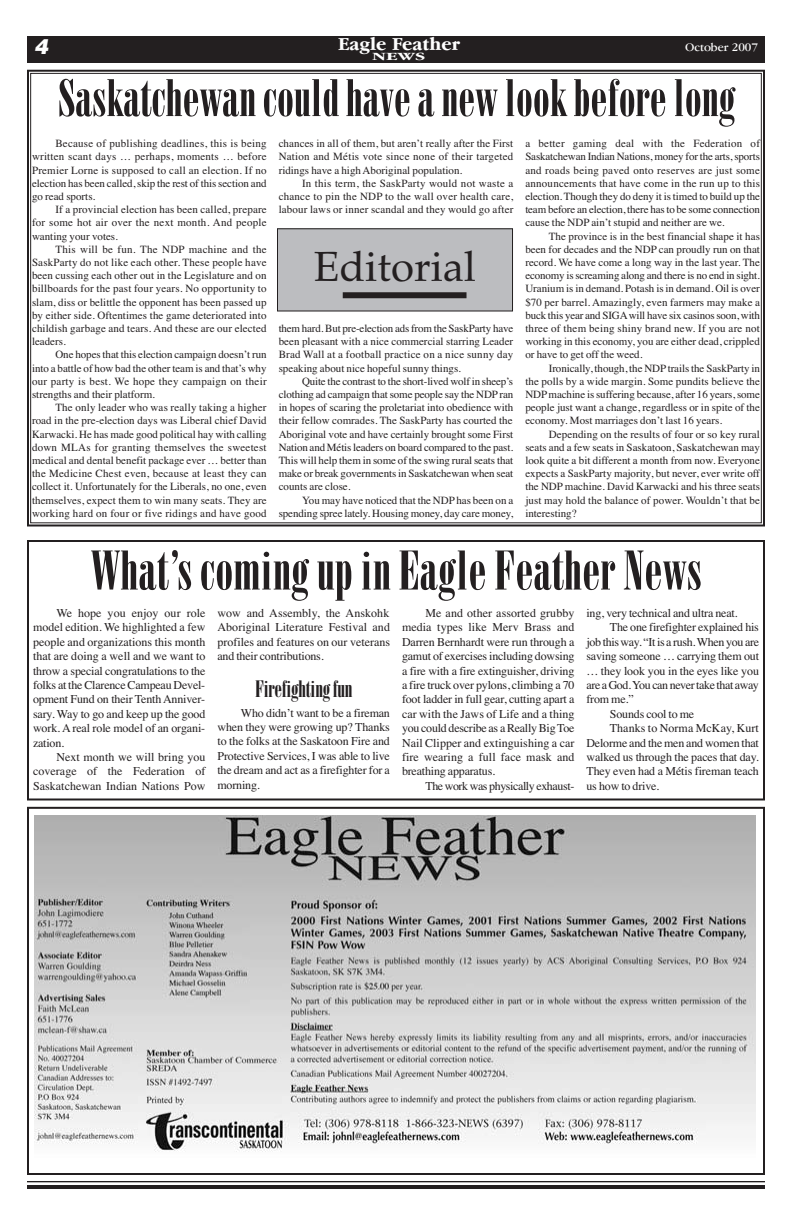
<style>
.page{position:relative;width:792px;height:1224px;background:#fff}
.page>*{position:absolute;margin:0;border:0;box-sizing:border-box;transform-origin:0 0}
.t1{font:54px "Bodoni Poster Compressed";letter-spacing:.005em;color:#231f20}
.t2{font:51px "Bodoni Poster Compressed";color:#231f20}
.t3{font:42px "Palatino";color:#231f20}
.t4{font:23px "Bodoni Poster Compressed";letter-spacing:-.015em;color:#231f20}
.t5{font:italic 900 21px "Helvetica";color:#fff}
.t6{font:700 19px "Garamond IT Cby BT";color:#fff}
.t7{font:12px/14.4px "Times";letter-spacing:-.015em;color:#231f20;text-align:justify}
.t8{font:12px "Times";letter-spacing:-.035em;color:#231f20}
.t9{font:12px "Times";letter-spacing:.005em;color:#231f20}
.t10{font:12px "Garamond IT Cby BT";color:#fff}
.t11{font:700 11.4px "Garamond IT Cby BT";color:#fff;scale:1.67 1}
.t12{font:11px/13.2px "Times";color:#231f20;text-align:justify}
</style>
<div class="page">
<div style="left:27px;top:36px;width:738px;height:27px;background:#231f20"></div>
<hr style="left:27px;top:1181px;width:738px;height:1px;background:#231f20">
<hr style="left:27px;top:1185px;width:738px;height:4px;background:#231f20">
<div style="left:27px;top:70px;width:738px;height:456px;border:2px solid #231f20"></div>
<div style="left:278px;top:229px;width:235px;height:82px;background:#bcbdc0"></div>
<div style="left:277px;top:228px;width:236px;height:84px;border:1px solid #231f20"></div>
<div style="left:343px;top:292px;width:124px;height:6px;background:#231f20"></div>
<img style="left:34px;top:816px;width:721px;height:336px">
<div style="left:27px;top:807px;width:738px;height:368px;border:2px solid #231f20"></div>
<div style="left:27px;top:540px;width:738px;height:260px;border:2px solid #231f20"></div>
<h3 class="t5" style="left:34px;top:34px;width:16px">4</h3>
<h3 class="t6" style="left:338px;top:39px;width:123px">Eagle Feather</h3>
<p class="t11" style="left:372px;top:53px;width:33px">NEWS</p>
<p class="t10" style="left:685px;top:43px;width:74px">October 2007</p>
<h2 class="t2" style="left:58px;top:79px;width:679px">Saskatchewan could have a new look before long</h2>
<p class="t12" style="left:32px;top:137px;width:236px;text-indent:23px">Because of publishing deadlines, this is being written scant days … perhaps, moments … before Premier Lorne is supposed to call an election. If no election has been called, skip the rest of this section and go read sports.</p>
<p class="t12" style="left:32px;top:203px;width:236px;text-indent:23px">If a provincial election has been called, prepare for some hot air over the next month. And people wanting your votes.</p>
<p class="t12" style="left:32px;top:242px;width:236px;text-indent:23px">This will be fun. The NDP machine and the SaskParty do not like each other. These people have been cussing each other out in the Legislature and on billboards for the past four years. No opportunity to slam, diss or belittle the opponent has been passed up by either side. Oftentimes the game deteriorated into childish garbage and tears. And these are our elected leaders.</p>
<p class="t12" style="left:32px;top:348px;width:236px;text-indent:23px">One hopes that this election campaign doesn’t run into a battle of how bad the other team is and that’s why our party is best. We hope they campaign on their strengths and their platform.</p>
<p class="t12" style="left:32px;top:401px;width:236px;text-indent:23px">The only leader who was really taking a higher road in the pre-election days was Liberal chief David Karwacki. He has made good political hay with calling down MLAs for granting themselves the sweetest medical and dental benefit package ever … better than the Medicine Chest even, because at least they can collect it. Unfortunately for the Liberals, no one, even themselves, expect them to win many seats. They are working hard on four or five ridings and have good</p>
<p class="t12" style="left:279px;top:137px;width:236px">chances in all of them, but aren’t really after the First Nation and Métis vote since none of their targeted ridings have a high Aboriginal population.</p>
<p class="t12" style="left:279px;top:176px;width:236px;text-indent:23px">In this term, the SaskParty would not waste a chance to pin the NDP to the wall over health care, labour laws or inner scandal and they would go after</p>
<h3 class="t3" style="left:314px;top:242px;width:164px">Editorial</h3>
<p class="t12" style="left:279px;top:322px;width:236px">them hard. But pre-election ads from the SaskParty have been pleasant with a nice commercial starring Leader Brad Wall at a football practice on a nice sunny day speaking about nice hopeful sunny things.</p>
<p class="t12" style="left:279px;top:374px;width:236px;text-indent:23px">Quite the contrast to the short-lived wolf in sheep’s clothing ad campaign that some people say the NDP ran in hopes of scaring the proletariat into obedience with their fellow comrades. The SaskParty has courted the Aboriginal vote and have certainly brought some First Nation and Métis leaders on board compared to the past.<br>This will help them in some of the swing rural seats that make or break governments in Saskatchewan when seat counts are close.</p>
<p class="t12" style="left:279px;top:493px;width:236px;text-align:right">You may have noticed that the NDP has been on a spending spree lately. Housing money, day care money,</p>
<p class="t12" style="left:525px;top:137px;width:236px">a better gaming deal with the Federation of Saskatchewan Indian Nations, money for the arts, sports and roads being paved onto reserves are just some announcements that have come in the run up to this election. Though they do deny it is timed to build up the team before an election, there has to be some connection cause the NDP ain’t stupid and neither are we.</p>
<p class="t12" style="left:525px;top:229px;width:236px;text-indent:23px">The province is in the best financial shape it has been for decades and the NDP can proudly run on that record. We have come a long way in the last year. The economy is screaming along and there is no end in sight.<br>Uranium is in demand. Potash is in demand. Oil is over $70 per barrel. Amazingly, even farmers may make a buck this year and SIGAwill have six casinos soon, with three of them being shiny brand new. If you are not working in this economy, you are either dead, crippled or have to get off the weed.</p>
<p class="t12" style="left:525px;top:361px;width:236px;text-indent:23px">Ironically, though, the NDP trails the SaskParty in the polls by a wide margin. Some pundits believe the NDP machine is suffering because, after 16 years, some people just want a change, regardless or in spite of the economy. Most marriages don’t last 16 years.</p>
<p class="t12" style="left:525px;top:427px;width:236px;text-indent:23px">Depending on the results of four or so key rural seats and a few seats in Saskatoon, Saskatchewan may look quite a bit different a month from now. Everyone expects a SaskParty majority, but never, ever write off the NDP machine. David Karwacki and his three seats just may hold the balance of power. Wouldn’t that be interesting?</p>
<h1 class="t1" style="left:90px;top:550px;width:613px">What’s coming up in Eagle Feather News</h1>
<p class="t7" style="left:33px;top:606px;width:174px;text-indent:23px">We hope you enjoy our role model edition. We highlighted a few people and organizations this month that are doing a well and we want to throw a special congratulations to the folks at the Clarence Campeau Devel&shy;opment Fund on their Tenth Anniver&shy;sary. Way to go and keep up the good work. A real role model of an organi&shy;zation.</p>
<p class="t7" style="left:33px;top:750px;width:174px;text-indent:23px">Next month we will bring you coverage of the Federation of Saskatchewan Indian Nations Pow</p>
<p class="t7" style="left:218px;top:606px;width:174px">wow and Assembly, the Anskohk Aboriginal Literature Festival and profiles and features on our veterans and their contributions.</p>
<h3 class="t4" style="left:255px;top:680px;width:99px">Firefighting fun</h3>
<p class="t7" style="left:218px;top:705px;width:174px;text-indent:23px">Who didn’t want to be a fireman when they were growing up? Thanks to the folks at the Saskatoon Fire and Protective Services, I was able to live the dream and act as a firefighter for a morning.</p>
<p class="t7" style="left:402px;top:606px;width:174px;text-indent:23px">Me and other assorted grubby media types like Merv Brass and Darren Bernhardt were run through a gamut of exercises including dowsing a fire with a fire extinguisher, driving a fire truck over pylons, climbing a 70 foot ladder in full gear, cutting apart a car with the Jaws of Life and a thing you could describe as a Really BigToe Nail Clipper and extinguishing a car fire wearing a full face mask and breathing apparatus.</p>
<p class="t8" style="left:425px;top:779px;width:150px">The work was physically exhaust-</p>
<p class="t7" style="left:586px;top:606px;width:153px">ing, very technical and ultra neat.</p>
<p class="t7" style="left:610px;top:620px;width:151px">The one firefighter explained his</p>
<p class="t7" style="left:586px;top:634px;width:174px">job this way. “It is a rush.When you are</p>
<p class="t7" style="left:586px;top:649px;width:174px">saving someone … carrying them out</p>
<p class="t7" style="left:586px;top:663px;width:174px">… they look you in the eyes like you</p>
<p class="t8" style="left:586px;top:678px;width:174px">are a God.You can never take that away</p>
<p class="t7" style="left:586px;top:692px;width:49px">from me.”</p>
<p class="t7" style="left:610px;top:706px;width:86px">Sounds cool to me</p>
<p class="t9" style="left:610px;top:721px;width:151px">Thanks to Norma McKay, Kurt</p>
<p class="t7" style="left:586px;top:735px;width:174px">Delorme and the men and women that</p>
<p class="t7" style="left:586px;top:750px;width:174px">walked us through the paces that day.</p>
<p class="t7" style="left:586px;top:764px;width:174px">They even had a Métis fireman teach</p>
<p class="t7" style="left:586px;top:778px;width:74px">us how to drive.</p>
</div>
